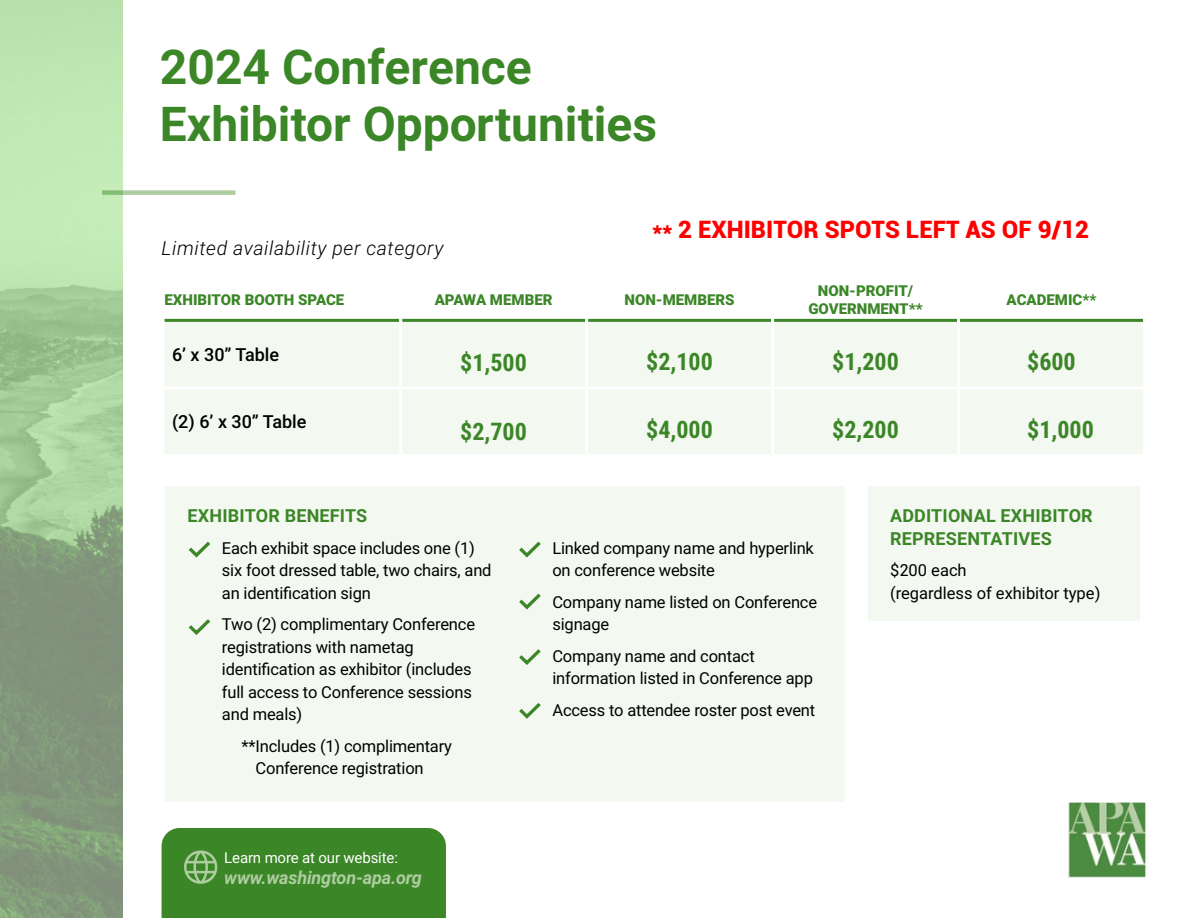
<style>
.page{position:relative;width:1188px;height:918px;background:#fff}
.page>*{position:absolute;margin:0;border:0;box-sizing:border-box;transform-origin:0 0}
.t1{font:700 48px/57px "Roboto";color:#3b8627}
.t2{font:700 24px "Roboto Condensed";color:#3b8627}
.t3{font:900 24px "Roboto";color:#f00}
.t4{font:italic 300 19.5px "Roboto";letter-spacing:.03em;color:#000}
.t5{font:700 18px/22.5px "Roboto";letter-spacing:.01em;color:#3b8627}
.t6{font:500 18px "Roboto";color:#000}
.t7{font:italic 700 18px "Roboto";letter-spacing:-.01em;color:#adcda0}
.t8{font:16.5px/22.5px "Roboto";letter-spacing:-.01em;color:#000}
.t9{font:900 15px/18px "Roboto";color:#3b8627;text-align:center}
.t10{font:15px "Roboto";letter-spacing:-.01em;color:#fff}
</style>
<div class="page">
<div style="left:165px;top:486px;width:679px;height:316px;background:#f3f8f1"></div>
<div style="left:868px;top:486px;width:271px;height:135px;background:#f3f8f1"></div>
<svg style="left:188px;top:541px;width:22px;height:17px"></svg>
<svg style="left:188px;top:619px;width:23px;height:16px"></svg>
<svg style="left:519px;top:541px;width:22px;height:17px"></svg>
<svg style="left:519px;top:593px;width:22px;height:17px"></svg>
<svg style="left:519px;top:649px;width:22px;height:16px"></svg>
<svg style="left:519px;top:703px;width:22px;height:16px"></svg>
<svg style="left:165px;top:318px;width:978px;height:1px"></svg>
<div style="left:165px;top:322px;width:978px;height:132px;background:#f3f8f1"></div>
<hr style="left:162px;top:386px;width:239px;height:3px;background:#fff">
<hr style="left:401px;top:386px;width:186px;height:3px;background:#fff">
<hr style="left:399px;top:389px;width:3px;height:65px;background:#fff">
<hr style="left:587px;top:386px;width:186px;height:3px;background:#fff">
<hr style="left:585px;top:389px;width:3px;height:65px;background:#fff">
<hr style="left:773px;top:386px;width:186px;height:3px;background:#fff">
<hr style="left:771px;top:389px;width:3px;height:65px;background:#fff">
<hr style="left:959px;top:386px;width:187px;height:3px;background:#fff">
<hr style="left:957px;top:389px;width:3px;height:65px;background:#fff">
<hr style="left:165px;top:319px;width:234px;height:3px;background:#3b8627">
<hr style="left:402px;top:319px;width:183px;height:3px;background:#3b8627">
<hr style="left:588px;top:319px;width:183px;height:3px;background:#3b8627">
<hr style="left:774px;top:319px;width:183px;height:3px;background:#3b8627">
<hr style="left:960px;top:319px;width:183px;height:3px;background:#3b8627">
<hr style="left:399px;top:281px;width:3px;height:39px;background:#fff">
<hr style="left:585px;top:281px;width:3px;height:39px;background:#fff">
<hr style="left:771px;top:281px;width:3px;height:39px;background:#fff">
<hr style="left:957px;top:281px;width:3px;height:39px;background:#fff">
<hr style="left:399px;top:320px;width:3px;height:66px;background:#fff">
<hr style="left:585px;top:320px;width:3px;height:66px;background:#fff">
<hr style="left:771px;top:320px;width:3px;height:66px;background:#fff">
<hr style="left:957px;top:320px;width:3px;height:66px;background:#fff">
<svg style="left:0;top:0;width:122px;height:918px;background:#9ebe94"></svg>
<svg style="left:102px;top:190px;width:134px;height:5px"></svg>
<div style="left:162px;top:828px;width:284px;height:90px;background:#3b8627"></div>
<img style="left:1071px;top:804px;width:73px;height:72px">
<div style="left:1069px;top:802px;width:77px;height:76px;border:1px solid #fff"></div>
<h1 class="t1" style="left:160px;top:37px;width:499px">2024 Conference<br>Exhibitor Opportunities</h1>
<p class="t4" style="left:162px;top:235px;width:284px">Limited availability per category</p>
<h2 class="t3" style="left:653px;top:213px;width:438px">** 2 EXHIBITOR SPOTS LEFT AS OF 9/12</h2>
<p class="t9" style="left:165px;top:290px;width:181px">EXHIBITOR BOOTH SPACE</p>
<p class="t9" style="left:435px;top:290px;width:119px">APAWA MEMBER</p>
<p class="t9" style="left:625px;top:290px;width:112px">NON-MEMBERS</p>
<p class="t9" style="left:808px;top:281px;width:116px">NON-PROFIT/<br>GOVERNMENT**</p>
<p class="t9" style="left:1007px;top:290px;width:91px">ACADEMIC**</p>
<p class="t6" style="left:172px;top:342px;width:109px">6’ x 30” Table</p>
<h2 class="t2" style="left:460px;top:346px;width:68px">$1,500</h2>
<h2 class="t2" style="left:646px;top:345px;width:68px">$2,100</h2>
<h2 class="t2" style="left:832px;top:345px;width:68px">$1,200</h2>
<h2 class="t2" style="left:1027px;top:345px;width:50px">$600</h2>
<p class="t6" style="left:172px;top:409px;width:136px">(2) 6’ x 30” Table</p>
<h2 class="t2" style="left:460px;top:415px;width:68px">$2,700</h2>
<h2 class="t2" style="left:646px;top:412px;width:68px">$4,000</h2>
<h2 class="t2" style="left:832px;top:412px;width:68px">$2,200</h2>
<h2 class="t2" style="left:1027px;top:412px;width:68px">$1,000</h2>
<p class="t5" style="left:188px;top:504px;width:181px">EXHIBITOR BENEFITS</p>
<p class="t8" style="left:222px;top:536px;width:271px">Each exhibit space includes one (1) six foot dressed table, two chairs, and an identification sign</p>
<p class="t8" style="left:222px;top:612px;width:255px">Two (2) complimentary Conference registrations with nametag identification as exhibitor (includes full access to Conference sessions and meals)</p>
<p class="t8" style="left:256px;top:734px;width:198px;text-indent:-14px">**Includes (1) complimentary<br>Conference registration</p>
<p class="t10" style="left:224px;top:847px;width:175px">Learn more at our website:</p>
<p class="t7" style="left:224px;top:865px;width:199px">www.washington-apa.org</p>
<p class="t8" style="left:552px;top:536px;width:263px">Linked company name and hyperlink on conference website</p>
<p class="t8" style="left:552px;top:590px;width:266px">Company name listed on Conference signage</p>
<p class="t8" style="left:552px;top:644px;width:262px">Company name and contact information listed in Conference app</p>
<p class="t8" style="left:552px;top:698px;width:264px">Access to attendee roster post event</p>
<p class="t5" style="left:890px;top:504px;width:204px">ADDITIONAL EXHIBITOR<br>REPRESENTATIVES</p>
<p class="t8" style="left:890px;top:558px;width:212px">$200 each<br>(regardless of exhibitor type)</p>
</div>
